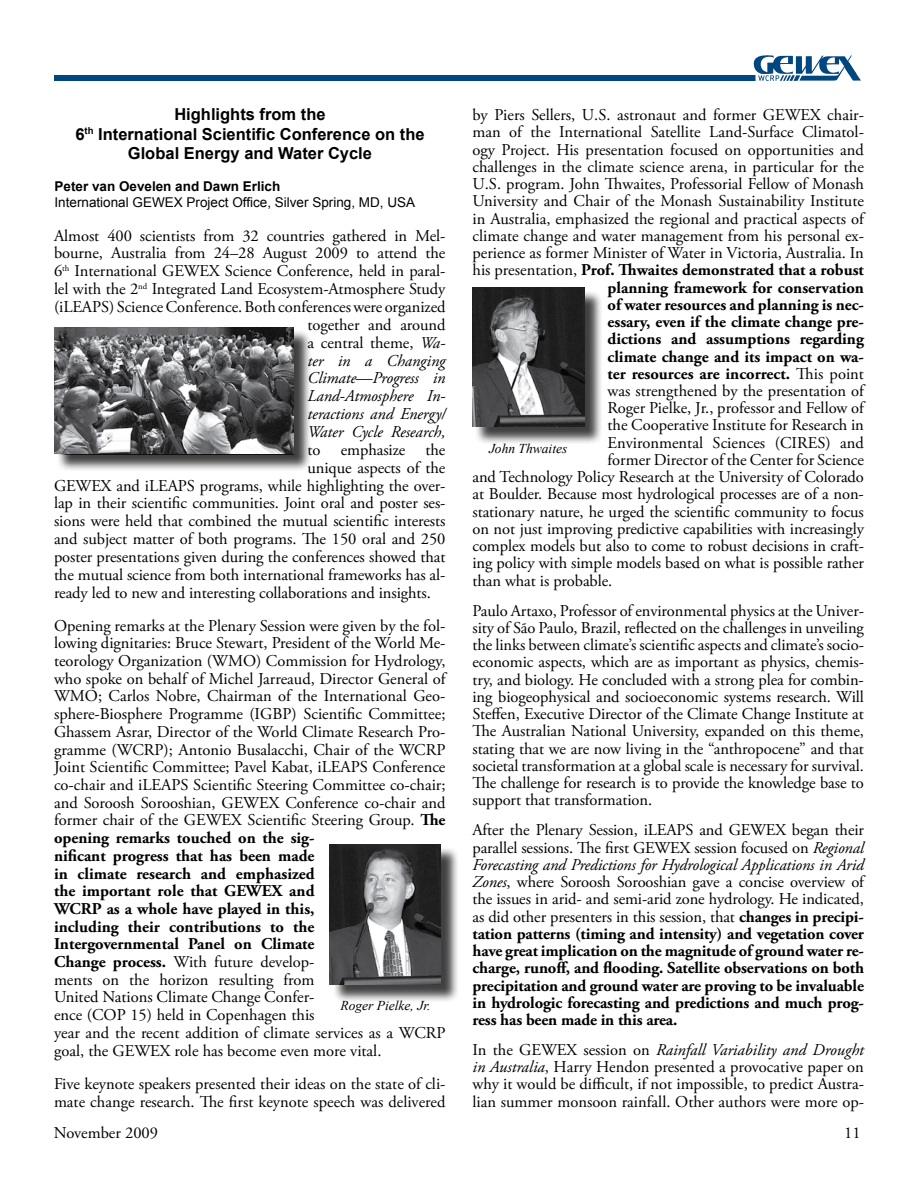
<style>
.page{position:relative;width:918px;height:1188px;background:#fff}
.page>*{position:absolute;margin:0;border:0;box-sizing:border-box;transform-origin:0 0}
.t1{font:16.5px/17.7px "Adobe Garamond Pro";color:#000}
.t2{font:700 16.5px/17.2px "Adobe Garamond Pro";color:#000;text-align:justify}
.t3{font:700 16.5px/19.5px "Arial";color:#000;text-align:center}
.t4{font:13.5px "Arial";color:#000}
.t5{font:700 13.5px "Arial";color:#000}
.t6{font:italic 13.5px "Times New Roman";color:#000}
.s1{font-style:italic}
.s2{font-weight:700}
.s3{font-weight:400}
.s4{font-weight:400;font-style:italic}
</style>
<div class="page">
<div style="left:54px;top:75px;width:702px;height:6px;background:#00467f"></div>
<svg style="left:753px;top:55px;width:108px;height:26px"></svg>
<div style="left:56px;top:330px;width:256px;height:142px;background:#000;opacity:.75"></div>
<img style="left:54px;top:327px;width:239px;height:127px">
<div style="left:475px;top:290px;width:128px;height:155px;background:#000;opacity:.75"></div>
<img style="left:472px;top:288px;width:113px;height:138px">
<div style="left:332px;top:847px;width:127px;height:156px;background:#000;opacity:.75"></div>
<img style="left:330px;top:844px;width:110px;height:140px">
<p class="t3" style="left:75px;top:105px;width:351px">Highlights from the<br>6<sup>th</sup> International Scientific Conference on the<br>Global Energy and Water Cycle</p>
<p class="t5" style="left:55px;top:177px;width:227px">Peter van Oevelen and Dawn Erlich</p>
<p class="t4" style="left:55px;top:193px;width:362px">International GEWEX Project Office, Silver Spring, MD, USA</p>
<p class="t1" style="left:54px;top:227px;width:393px;text-align:right">Almost 400 scientists from 32 countries gathered in Mel&shy;bourne, Australia from 24–28 August 2009 to attend the 6<sup>th</sup> International GEWEX Science Conference, held in paral&shy;lel with the 2<sup>nd</sup> Integrated Land Ecosystem-Atmosphere Study (iLEAPS) Science Conference. Both conferences were organized together and around<br>a central theme, <span class="s1">Wa-<br>ter in a Changing<br>Climate—Progress in<br>Land-Atmosphere In-<br>teractions and Energy/<br>Water Cycle Research,</span></p>
<p class="t1" style="left:308px;top:441px;width:140px">to emphasize the</p>
<p class="t1" style="left:308px;top:459px;width:139px">unique aspects of the</p>
<p class="t1" style="left:54px;top:477px;width:393px">GEWEX and iLEAPS programs, while highlighting the over-</p>
<p class="t1" style="left:54px;top:495px;width:393px">lap in their scientific communities. Joint oral and poster ses-</p>
<p class="t1" style="left:54px;top:513px;width:393px">sions were held that combined the mutual scientific interests</p>
<p class="t1" style="left:54px;top:531px;width:393px">and subject matter of both programs. The 150 oral and 250</p>
<p class="t1" style="left:54px;top:548px;width:393px">poster presentations given during the conferences showed that</p>
<p class="t1" style="left:54px;top:566px;width:393px">the mutual science from both international frameworks has al-</p>
<p class="t1" style="left:54px;top:584px;width:378px">ready led to new and interesting collaborations and insights.</p>
<p class="t1" style="left:54px;top:617px;width:393px">Opening remarks at the Plenary Session were given by the fol&shy;lowing dignitaries: Bruce Stewart, President of the World Me&shy;teorology Organization (WMO) Commission for Hydrology, who spoke on behalf of Michel Jarreaud, Director General of WMO; Carlos Nobre, Chairman of the International Geo&shy;sphere-Biosphere Programme (IGBP) Scientific Committee; Ghassem Asrar, Director of the World Climate Research Pro&shy;gramme (WCRP); Antonio Busalacchi, Chair of the WCRP Joint Scientific Committee; Pavel Kabat, iLEAPS Conference co-chair and iLEAPS Scientific Steering Committee co-chair; and Soroosh Sorooshian, GEWEX Conference co-chair and former chair of the GEWEX Scientific Steering Group. <span class="s2">The opening remarks touched on the sig-<br>nificant progress that has been made<br>in climate research and emphasized<br>the important role that GEWEX and<br>WCRP as a whole have played in this,<br>including their contributions to the<br>Intergovernmental Panel on Climate<br>Change process.</span> With future develop-<br>ments on the horizon resulting from<br>United Nations Climate Change Confer-<br>ence (COP 15) held in Copenhagen this<br>year and the recent addition of climate services as a WCRP goal, the GEWEX role has become even more vital.</p>
<p class="t1" style="left:54px;top:1075px;width:393px">Five keynote speakers presented their ideas on the state of cli&shy;mate change research. The first keynote speech was delivered</p>
<p class="t6" style="left:341px;top:996px;width:91px">Roger Pielke, Jr.</p>
<p class="t1" style="left:473px;top:107px;width:393px">by Piers Sellers, U.S. astronaut and former GEWEX chair-</p>
<p class="t1" style="left:473px;top:124px;width:393px">man of the International Satellite Land-Surface Climatol-</p>
<p class="t1" style="left:473px;top:141px;width:393px">ogy Project. His presentation focused on opportunities and</p>
<p class="t1" style="left:473px;top:158px;width:393px">challenges in the climate science arena, in particular for the</p>
<p class="t1" style="left:473px;top:176px;width:393px">U.S. program. John Thwaites, Professorial Fellow of Monash</p>
<p class="t1" style="left:473px;top:193px;width:393px">University and Chair of the Monash Sustainability Institute</p>
<p class="t1" style="left:473px;top:210px;width:393px">in Australia, emphasized the regional and practical aspects of</p>
<p class="t1" style="left:473px;top:227px;width:393px">climate change and water management from his personal ex-</p>
<p class="t1" style="left:473px;top:245px;width:393px">perience as former Minister of Water in Victoria, Australia. In</p>
<p class="t2" style="left:473px;top:262px;width:393px"><span class="s3">his presentation,</span> Prof. Thwaites demonstrated that a robust</p>
<p class="t2" style="left:608px;top:279px;width:258px">planning framework for conservation</p>
<p class="t2" style="left:608px;top:296px;width:258px">of water resources and planning is nec-</p>
<p class="t2" style="left:608px;top:313px;width:258px">essary, even if the climate change pre-</p>
<p class="t2" style="left:608px;top:331px;width:258px">dictions and assumptions regarding</p>
<p class="t2" style="left:608px;top:348px;width:258px">climate change and its impact on wa-</p>
<p class="t2" style="left:608px;top:365px;width:258px">ter resources are incorrect. <span class="s3">This point</span></p>
<p class="t1" style="left:608px;top:383px;width:258px">was strengthened by the presentation of</p>
<p class="t1" style="left:608px;top:400px;width:258px">Roger Pielke, Jr., professor and Fellow of</p>
<p class="t1" style="left:608px;top:417px;width:258px">the Cooperative Institute for Research in</p>
<p class="t1" style="left:608px;top:434px;width:258px">Environmental Sciences (CIRES) and</p>
<p class="t1" style="left:608px;top:451px;width:258px">former Director of the Center for Science</p>
<p class="t1" style="left:472px;top:469px;width:393px">and Technology Policy Research at the University of Colorado</p>
<p class="t1" style="left:472px;top:486px;width:393px">at Boulder. Because most hydrological processes are of a non-</p>
<p class="t1" style="left:472px;top:503px;width:393px">stationary nature, he urged the scientific community to focus</p>
<p class="t1" style="left:472px;top:520px;width:393px">on not just improving predictive capabilities with increasingly</p>
<p class="t1" style="left:472px;top:538px;width:393px">complex models but also to come to robust decisions in craft-</p>
<p class="t1" style="left:472px;top:555px;width:393px">ing policy with simple models based on what is possible rather</p>
<p class="t1" style="left:472px;top:572px;width:141px">than what is probable.</p>
<p class="t1" style="left:472px;top:602px;width:393px;line-height:17.2px;text-align:justify">Paulo Artaxo, Professor of environmental physics at the Univer&shy;sity of São Paulo, Brazil, reflected on the challenges in unveiling the links between climate’s scientific aspects and climate’s socio&shy;economic aspects, which are as important as physics, chemis&shy;try, and biology. He concluded with a strong plea for combin&shy;ing biogeophysical and socioeconomic systems research. Will Steffen, Executive Director of the Climate Change Institute at The Australian National University, expanded on this theme, stating that we are now living in the “anthropocene” and that societal transformation at a global scale is necessary for survival.<br>The challenge for research is to provide the knowledge base to support that transformation.</p>
<p class="t2" style="left:472px;top:822px;width:393px"><span class="s3">After the Plenary Session, iLEAPS and GEWEX began their parallel sessions. The first GEWEX session focused on</span> <span class="s4">Regional Forecasting and Predictions for Hydrological Applications in Arid Zones</span><span class="s3">, where Soroosh Sorooshian gave a concise overview of the issues in arid- and semi-arid zone hydrology. He indicated, as did other presenters in this session, that</span> changes in precipi&shy;tation patterns (timing and intensity) and vegetation cover have great implication on the magnitude of ground water re&shy;charge, runoff, and flooding. Satellite observations on both precipitation and ground water are proving to be invaluable in hydrologic forecasting and predictions and much prog&shy;ress has been made in this area.</p>
<p class="t1" style="left:472px;top:1042px;width:393px;line-height:17.2px;text-align:justify">In the GEWEX session on <span class="s1">Rainfall Variability and Drought in Australia</span>, Harry Hendon presented a provocative paper on why it would be difficult, if not impossible, to predict Austra&shy;lian summer monsoon rainfall. Other authors were more op-</p>
<p class="t6" style="left:489px;top:440px;width:80px">John Thwaites</p>
<p class="t1" style="left:54px;top:1125px;width:106px">November 2009</p>
<p class="t1" style="left:844px;top:1125px;width:18px">11</p>
</div>
